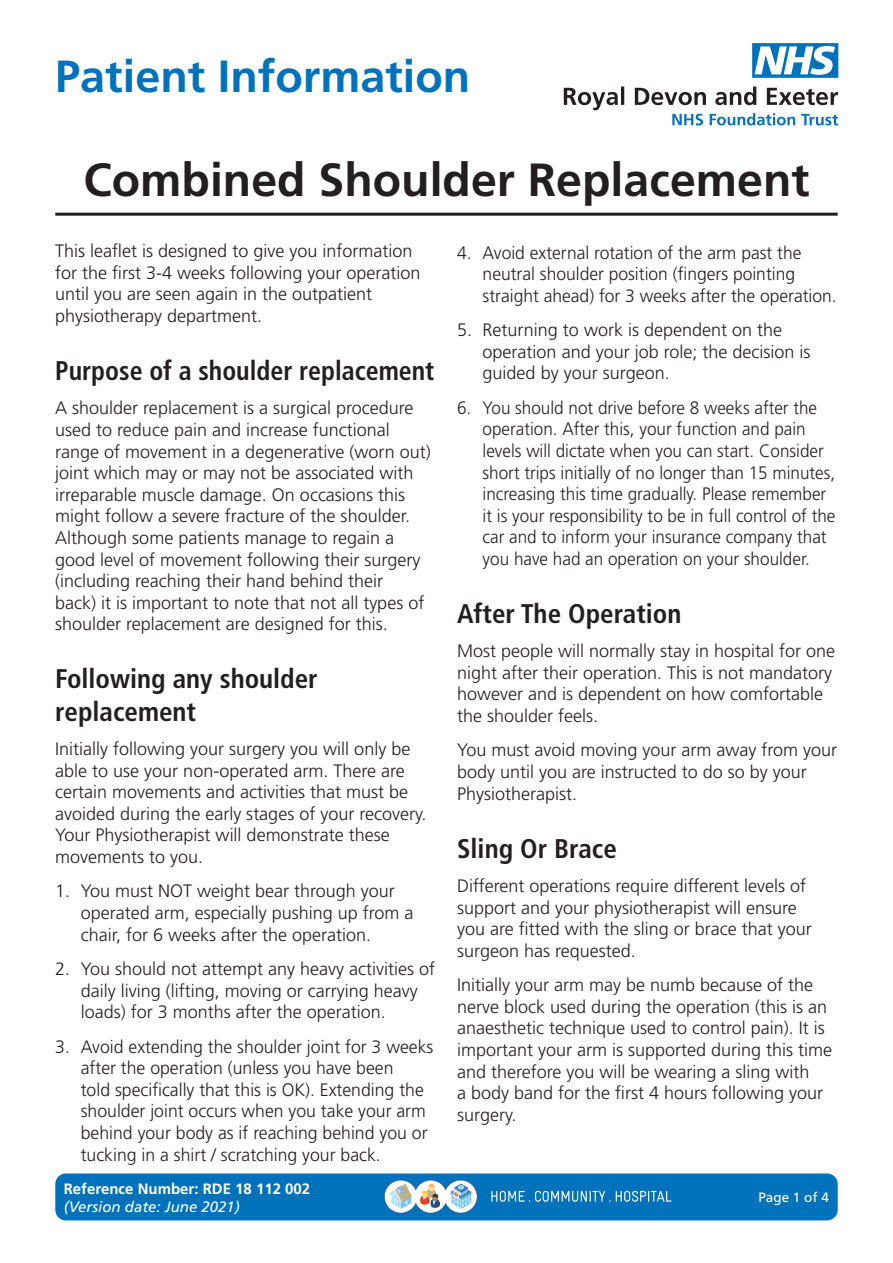
<style>
.page{position:relative;width:893px;height:1263px;background:#fff}
.page>*{position:absolute;margin:0;border:0;box-sizing:border-box;transform-origin:0 0}
.t1{font:700 46.5px "Frutiger";color:#231f20}
.t2{font:700 45px "Frutiger";color:#0072bc}
.t3{font:700 condensed 27px/32.4px "Frutiger";color:#231f20}
.t4{font:700 condensed 27px "Frutiger";color:#231f20;scale:.96 1}
.t5{font:300 18px/21.6px "Frutiger";color:#231f20}
.t6{font:300 18px/21.6px "Frutiger";color:#231f20;scale:.95 1}
.t7{font:700 15px "Frutiger";color:#fff}
.t8{font:italic 15px "Frutiger";color:#fff}
.t9{font:13.5px "Frutiger";color:#fff}
</style>
<div class="page">
<div style="left:55px;top:1173px;width:783px;height:47px;background:#0072bc;border-radius:11px"></div>
<svg style="left:384px;top:1180px;width:93px;height:33px;background:#acc5d6"></svg>
<svg style="left:491px;top:1191px;width:180px;height:11px"></svg>
<svg style="left:564px;top:86px;width:274px;height:39px"></svg>
<svg style="left:752px;top:43px;width:86px;height:35px"></svg>
<hr style="left:55px;top:213px;width:783px;height:3px;background:#231f20">
<h2 class="t2" style="left:55px;top:50px;width:417px">Patient Information</h2>
<h1 class="t1" style="left:83px;top:152px;width:728px">Combined Shoulder Replacement</h1>
<p class="t5" style="left:55px;top:240px;width:367px">This leaflet is designed to give you information for the first 3-4 weeks following your operation until you are seen again in the outpatient physiotherapy department.</p>
<h3 class="t4" style="left:55px;top:355px;width:396px">Purpose of a shoulder replacement</h3>
<p class="t5" style="left:55px;top:397px;width:377px">A shoulder replacement is a surgical procedure used to reduce pain and increase functional range of movement in a degenerative (worn out) joint which may or may not be associated with irreparable muscle damage. On occasions this might follow a severe fracture of the shoulder.<br>Although some patients manage to regain a good level of movement following their surgery (including reaching their hand behind their<br>back) it is important to note that not all types of shoulder replacement are designed for this.</p>
<h3 class="t3" style="left:55px;top:663px;width:264px">Following any shoulder replacement</h3>
<p class="t5" style="left:55px;top:738px;width:373px">Initially following your surgery you will only be able to use your non-operated arm. There are certain movements and activities that must be avoided during the early stages of your recovery.<br>Your Physiotherapist will demonstrate these movements to you.</p>
<p class="t5" style="left:81px;top:880px;width:334px;text-indent:-26px">1. You must NOT weight bear through your operated arm, especially pushing up from a chair, for 6 weeks after the operation.</p>
<p class="t5" style="left:81px;top:958px;width:356px;text-indent:-26px">2. You should not attempt any heavy activities of daily living (lifting, moving or carrying heavy loads) for 3 months after the operation.</p>
<p class="t5" style="left:81px;top:1035px;width:354px;text-indent:-26px">3. Avoid extending the shoulder joint for 3 weeks after the operation (unless you have been<br>told specifically that this is OK). Extending the shoulder joint occurs when you take your arm behind your body as if reaching behind you or tucking in a shirt / scratching your back.</p>
<p class="t5" style="left:483px;top:242px;width:356px;text-indent:-26px">4. Avoid external rotation of the arm past the neutral shoulder position (fingers pointing straight ahead) for 3 weeks after the operation.</p>
<p class="t5" style="left:483px;top:319px;width:329px;text-indent:-26px">5. Returning to work is dependent on the operation and your job role; the decision is guided by your surgeon.</p>
<p class="t6" style="left:483px;top:397px;width:373px;text-indent:-26px">6. You should not drive before 8 weeks after the operation. After this, your function and pain levels will dictate when you can start. Consider short trips initially of no longer than 15 minutes, increasing this time gradually. Please remember it is your responsibility to be in full control of the car and to inform your insurance company that you have had an operation on your shoulder.</p>
<h3 class="t3" style="left:457px;top:597px;width:226px">After The Operation</h3>
<p class="t5" style="left:457px;top:640px;width:380px">Most people will normally stay in hospital for one night after their operation. This is not mandatory however and is dependent on how comfortable the shoulder feels.</p>
<p class="t5" style="left:457px;top:739px;width:382px">You must avoid moving your arm away from your body until you are instructed to do so by your<br>Physiotherapist.</p>
<h3 class="t3" style="left:457px;top:832px;width:161px">Sling Or Brace</h3>
<p class="t5" style="left:457px;top:875px;width:356px">Different operations require different levels of support and your physiotherapist will ensure you are fitted with the sling or brace that your surgeon has requested.</p>
<p class="t5" style="left:457px;top:974px;width:377px">Initially your arm may be numb because of the nerve block used during the operation (this is an anaesthetic technique used to control pain). It is important your arm is supported during this time and therefore you will be wearing a sling with<br>a body band for the first 4 hours following your surgery.</p>
<p class="t7" style="left:64px;top:1180px;width:248px">Reference Number: RDE 18 112 002</p>
<p class="t8" style="left:64px;top:1198px;width:178px">(Version date: June 2021)</p>
<p class="t9" style="left:758px;top:1189px;width:72px">Page 1 of 4</p>
</div>
